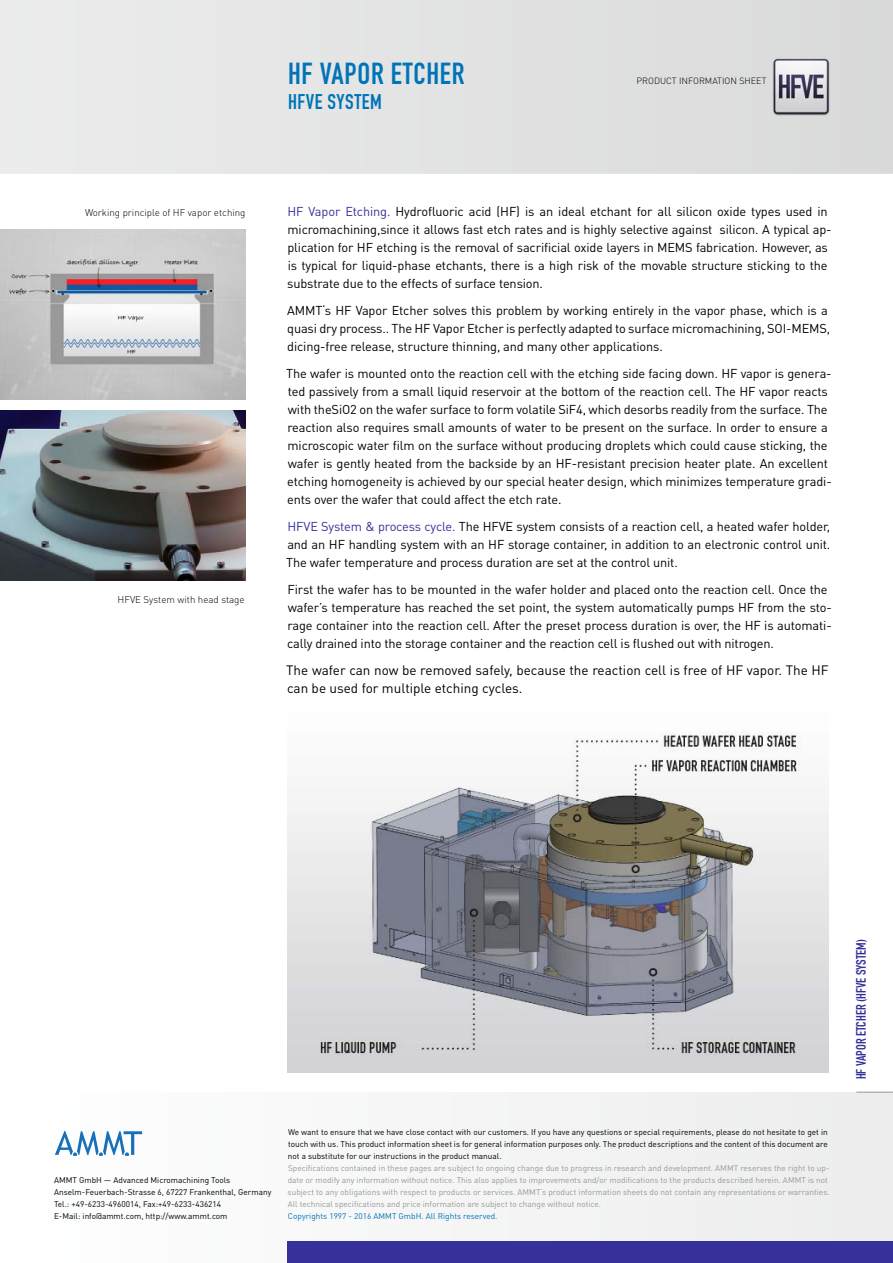
<style>
.page{position:relative;width:893px;height:1263px;background:#fff}
.page>*{position:absolute;margin:0;border:0;box-sizing:border-box;transform-origin:0 0}
.t1{font:30px "DIN Engschrift Alternate";letter-spacing:.025em;color:#0074b7}
.t2{font:21px "DIN Engschrift Alternate";letter-spacing:.025em;color:#0074b7}
.t3{font:13.5px/18px "DINOT";color:#000}
.t4{font:13.5px "DIN Engschrift Alternate";color:#35309a}
.t5{font:12.75px/18px "DINOT";letter-spacing:-.01em;color:#000}
.t6{font:300 9.75px "DINOT";color:#000}
.t7{font:300 9px "DINOT";color:#000}
.t8{font:8.25px/12px "DINOT";color:#000}
.t9{font:8.25px/12px "DINOT";color:#989898}
.t10{font:8.25px "DINOT";color:#0074b7}
.s1{color:#35309a}
</style>
<div class="page">
<svg style="left:0;top:0;width:893px;height:174px;background:#e2e3e3"></svg>
<div style="left:0;top:1092px;width:893px;height:171px;background:#f6f6f6"></div>
<svg style="left:55px;top:1131px;width:87px;height:25px"></svg>
<img style="left:771px;top:56px;width:59px;height:60px">
<div style="left:287px;top:1242px;width:606px;height:21px;background:#35309a"></div>
<hr style="left:856px;top:1092px;width:37px;height:1px;background:#989898">
<img style="left:0;top:230px;width:246px;height:170px">
<img style="left:0;top:410px;width:246px;height:170px">
<img style="left:287px;top:731px;width:541px;height:342px">
<p class="t6" style="left:85px;top:206px;width:162px">Working principle of HF vapor etching</p>
<p class="t6" style="left:118px;top:593px;width:129px">HFVE System with head stage</p>
<h1 class="t1" style="left:288px;top:55px;width:178px">HF VAPOR ETCHER</h1>
<h2 class="t2" style="left:288px;top:89px;width:95px">HFVE SYSTEM</h2>
<p class="t7" style="left:637px;top:75px;width:131px">PRODUCT INFORMATION SHEET</p>
<p class="t5" style="left:287px;top:202px;width:546px"><span class="s1">HF Vapor Etching.</span> Hydrofluoric acid (HF) is an ideal etchant for all silicon oxide types used in micromachining,since it allows fast etch rates and is highly selective against silicon. A typical ap&shy;plication for HF etching is the removal of sacrificial oxide layers in MEMS fabrication. However, as is typical for liquid-phase etchants, there is a high risk of the movable structure sticking to the substrate due to the effects of surface tension.</p>
<p class="t5" style="left:287px;top:301px;width:545px">AMMT‘s HF Vapor Etcher solves this problem by working entirely in the vapor phase, which is a quasi dry process.. The HF Vapor Etcher is perfectly adapted to surface micromachining, SOI-MEMS, dicing-free release, structure thinning, and many other applications.</p>
<p class="t5" style="left:286px;top:364px;width:547px">The wafer is mounted onto the reaction cell with the etching side facing down. HF vapor is genera&shy;ted passively from a small liquid reservoir at the bottom of the reaction cell. The HF vapor reacts with theSiO2 on the wafer surface to form volatile SiF4, which desorbs readily from the surface. The reaction also requires small amounts of water to be present on the surface. In order to ensure a microscopic water film on the surface without producing droplets which could cause sticking, the wafer is gently heated from the backside by an HF-resistant precision heater plate. An excellent etching homogeneity is achieved by our special heater design, which minimizes temperature gradi&shy;ents over the wafer that could affect the etch rate.</p>
<p class="t5" style="left:286px;top:517px;width:546px;text-align:justify"><span class="s1">HFVE System &amp; process cycle.</span> The HFVE system consists of a reaction cell, a heated wafer holder, and an HF handling system with an HF storage container, in addition to an electronic control unit.<br>The wafer temperature and process duration are set at the control unit.</p>
<p class="t5" style="left:287px;top:580px;width:546px">First the wafer has to be mounted in the wafer holder and placed onto the reaction cell. Once the wafer’s temperature has reached the set point, the system automatically pumps HF from the sto&shy;rage container into the reaction cell. After the preset process duration is over, the HF is automati&shy;cally drained into the storage container and the reaction cell is flushed out with nitrogen.</p>
<p class="t3" style="left:286px;top:661px;width:544px">The wafer can now be removed safely, because the reaction cell is free of HF vapor. The HF can be used for multiple etching cycles.</p>
<p class="t8" style="left:54px;top:1174px;width:219px">AMMT GmbH — Advanced Micromachining Tools Anselm-Feuerbach-Strasse 6, 67227 Frankenthal, Germany Tel.: +49-6233-4960014, Fax:+49-6233-436214<br>E-Mail: info@ammt.com, http://www.ammt.com</p>
<p class="t8" style="left:288px;top:1126px;width:541px;text-align:justify">We want to ensure that we have close contact with our customers. If you have any questions or special requirements, please do not hesitate to get in touch with us. This product information sheet is for general information purposes only. The product descriptions and the content of this document are not a substitute for our instructions in the product manual.</p>
<p class="t9" style="left:288px;top:1162px;width:543px">Specifications contained in these pages are subject to ongoing change due to progress in research and development. AMMT reserves the right to up&shy;date or modify any information without notice. This also applies to improvements and/or modifications to the products described herein. AMMT is not subject to any obligations with respect to products or services. AMMT‘s product information sheets do not contain any representations or warranties.<br>All technical specifications and price information are subject to change without notice.</p>
<p class="t10" style="left:288px;top:1211px;width:211px">Copyrights 1997 - 2016 AMMT GmbH. All Rights reserved.</p>
<p class="t4" style="left:853px;top:1079px;width:142px;rotate:-90deg">HF VAPOR ETCHER (HFVE SYSTEM)</p>
</div>
